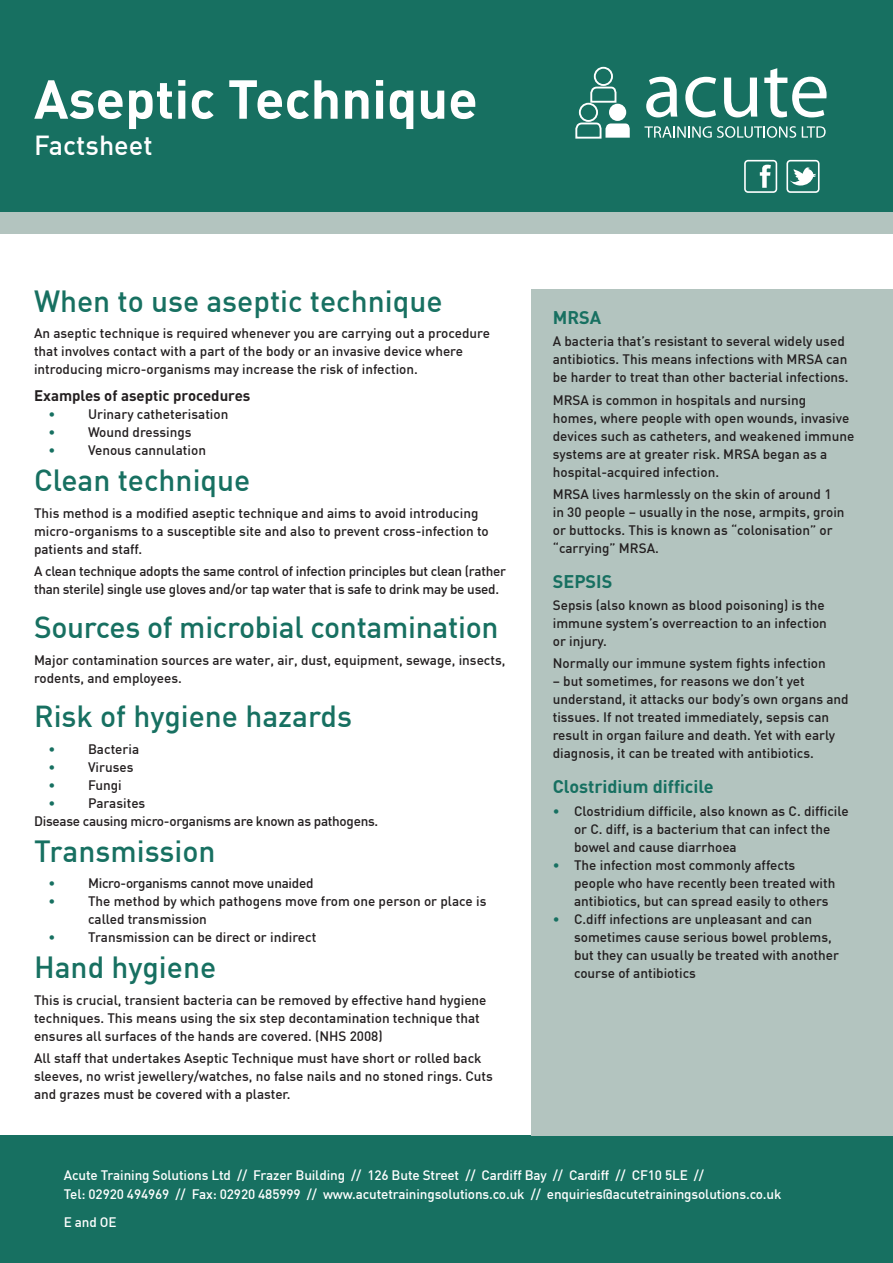
<style>
.page{position:relative;width:893px;height:1263px;background:#fff}
.page>*{position:absolute;margin:0;border:0;box-sizing:border-box;transform-origin:0 0}
.t1{font:700 54px "DIN";color:#fff}
.t2{font:500 30px "DIN";color:#177061}
.t3{font:500 27px "DIN";color:#fff}
.t4{font:700 18px "DIN";color:#177061}
.t5{font:700 15px "DIN";color:#231f20}
.t6{font:500 13.5px/18px "DIN";color:#231f20}
.t7{font:500 13.5px/18px "DIN";letter-spacing:-.02em;color:#231f20}
.t8{font:500 13.5px/19.5px "DIN";letter-spacing:-.01em;color:#fff}
.t9{font:500 13.5px "DIN";color:#177061}
.s1{color:#177061}
</style>
<div class="page">
<div style="left:0;top:1135px;width:893px;height:128px;background:#177061"></div>
<div style="left:0;top:0;width:893px;height:213px;background:#177061"></div>
<svg style="left:646px;top:77px;width:31px;height:40px"></svg>
<svg style="left:685px;top:77px;width:31px;height:40px"></svg>
<svg style="left:724px;top:78px;width:33px;height:39px"></svg>
<svg style="left:764px;top:68px;width:63px;height:49px"></svg>
<svg style="left:644px;top:126px;width:152px;height:12px"></svg>
<svg style="left:802px;top:126px;width:24px;height:12px"></svg>
<div style="left:609px;top:104px;width:17px;height:17px;background:#fff;border-radius:50%"></div>
<svg style="left:575px;top:122px;width:55px;height:17px"></svg>
<div style="left:579px;top:103px;width:19px;height:19px;border:2px solid #fff;border-radius:50%"></div>
<svg style="left:589px;top:86px;width:28px;height:18px"></svg>
<div style="left:594px;top:67px;width:19px;height:19px;border:2px solid #fff;border-radius:50%"></div>
<div style="left:0;top:213px;width:893px;height:21px;background:#b3c4bf"></div>
<svg style="left:744px;top:160px;width:33px;height:33px"></svg>
<svg style="left:786px;top:160px;width:33px;height:33px"></svg>
<div style="left:531px;top:289px;width:362px;height:846px;background:#b3c4bf"></div>
<h1 class="t1" style="left:34px;top:64px;width:445px">Aseptic Technique</h1>
<h3 class="t3" style="left:34px;top:128px;width:120px">Factsheet</h3>
<h2 class="t2" style="left:34px;top:282px;width:410px">When to use aseptic technique</h2>
<p class="t6" style="left:34px;top:324px;width:457px">An aseptic technique is required whenever you are carrying out a procedure that involves contact with a part of the body or an invasive device where introducing micro-organisms may increase the risk of infection.</p>
<p class="t5" style="left:34px;top:386px;width:218px">Examples of aseptic procedures</p>
<p class="t9" style="left:48px;top:405px;width:8px">•</p>
<p class="t6" style="left:88px;top:405px;width:142px">Urinary catheterisation</p>
<p class="t9" style="left:48px;top:423px;width:8px">•</p>
<p class="t6" style="left:88px;top:423px;width:105px">Wound dressings</p>
<p class="t9" style="left:48px;top:441px;width:8px">•</p>
<p class="t6" style="left:88px;top:441px;width:120px">Venous cannulation</p>
<h2 class="t2" style="left:34px;top:461px;width:218px">Clean technique</h2>
<p class="t6" style="left:34px;top:503px;width:456px">This method is a modified aseptic technique and aims to avoid introducing micro-organisms to a susceptible site and also to prevent cross-infection to patients and staff.</p>
<p class="t7" style="left:34px;top:561px;width:473px">A clean technique adopts the same control of infection principles but clean (rather than sterile) single use gloves and/or tap water that is safe to drink may be used.</p>
<h2 class="t2" style="left:34px;top:608px;width:466px">Sources of microbial contamination</h2>
<p class="t6" style="left:34px;top:650px;width:473px">Major contamination sources are water, air, dust, equipment, sewage, insects, rodents, and employees.</p>
<h2 class="t2" style="left:34px;top:697px;width:319px">Risk of hygiene hazards</h2>
<p class="t9" style="left:48px;top:740px;width:8px">•</p>
<p class="t6" style="left:88px;top:739px;width:53px">Bacteria</p>
<p class="t9" style="left:48px;top:758px;width:8px">•</p>
<p class="t6" style="left:88px;top:757px;width:47px">Viruses</p>
<p class="t9" style="left:48px;top:776px;width:8px">•</p>
<p class="t6" style="left:88px;top:775px;width:35px">Fungi</p>
<p class="t9" style="left:48px;top:794px;width:8px">•</p>
<p class="t7" style="left:34px;top:793px;width:346px;text-indent:54px">Parasites<br>Disease causing micro-organisms are known as pathogens.</p>
<h2 class="t2" style="left:34px;top:832px;width:183px">Transmission</h2>
<p class="t9" style="left:48px;top:875px;width:8px">•</p>
<p class="t7" style="left:88px;top:874px;width:227px">Micro-organisms cannot move unaided</p>
<p class="t9" style="left:48px;top:893px;width:8px">•</p>
<p class="t6" style="left:88px;top:892px;width:400px">The method by which pathogens move from one person or place is called transmission</p>
<p class="t9" style="left:48px;top:929px;width:8px">•</p>
<p class="t6" style="left:88px;top:928px;width:230px">Transmission can be direct or indirect</p>
<h2 class="t2" style="left:34px;top:948px;width:184px">Hand hygiene</h2>
<p class="t6" style="left:34px;top:990px;width:454px">This is crucial, transient bacteria can be removed by effective hand hygiene techniques. This means using the six step decontamination technique that ensures all surfaces of the hands are covered. (NHS 2008)</p>
<p class="t6" style="left:34px;top:1049px;width:460px">All staff that undertakes Aseptic Technique must have short or rolled back sleeves, no wrist jewellery/watches, no false nails and no stoned rings. Cuts and grazes must be covered with a plaster.</p>
<h3 class="t4" style="left:553px;top:306px;width:50px">MRSA</h3>
<p class="t6" style="left:553px;top:332px;width:297px">A bacteria that’s resistant to several widely used antibiotics. This means infections with MRSA can be harder to treat than other bacterial infections.</p>
<p class="t6" style="left:553px;top:390px;width:303px">MRSA is common in hospitals and nursing<br>homes, where people with open wounds, invasive devices such as catheters, and weakened immune systems are at greater risk. MRSA began as a hospital-acquired infection.</p>
<p class="t6" style="left:553px;top:484px;width:293px">MRSA lives harmlessly on the skin of around 1 in 30 people – usually in the nose, armpits, groin or buttocks. This is known as “colonisation” or “carrying” MRSA.</p>
<h3 class="t4" style="left:553px;top:570px;width:61px">SEPSIS</h3>
<p class="t6" style="left:553px;top:596px;width:276px">Sepsis (also known as blood poisoning) is the immune system’s overreaction to an infection or injury.</p>
<p class="t6" style="left:553px;top:654px;width:275px">Normally our immune system fights infection</p>
<p class="t6" style="left:553px;top:672px;width:297px">– but sometimes, for reasons we don’t yet understand, it attacks our body’s own organs and tissues. If not treated immediately, sepsis can result in organ failure and death. Yet with early diagnosis, it can be treated with antibiotics.</p>
<h3 class="t4" style="left:553px;top:775px;width:162px">Clostridium difficile</h3>
<p class="t6" style="left:574px;top:801px;width:276px;text-indent:-21px"><span class="s1">•</span> Clostridium difficile, also known as C. difficile or C. diff, is a bacterium that can infect the bowel and cause diarrhoea</p>
<p class="t6" style="left:574px;top:855px;width:263px;text-indent:-21px"><span class="s1">•</span> The infection most commonly affects people who have recently been treated with antibiotics, but can spread easily to others</p>
<p class="t6" style="left:574px;top:909px;width:266px;text-indent:-21px"><span class="s1">•</span> C.diff infections are unpleasant and can sometimes cause serious bowel problems, but they can usually be treated with another course of antibiotics</p>
<p class="t8" style="left:64px;top:1164px;width:719px">Acute Training Solutions Ltd // Frazer Building // 126 Bute Street // Cardiff Bay // Cardiff // CF10 5LE //<br>Tel: 02920 494969 // Fax: 02920 485999 // www.acutetrainingsolutions.co.uk // enquiries@acutetrainingsolutions.co.uk</p>
<p class="t8" style="left:64px;top:1212px;width:54px">E and OE</p>
</div>
